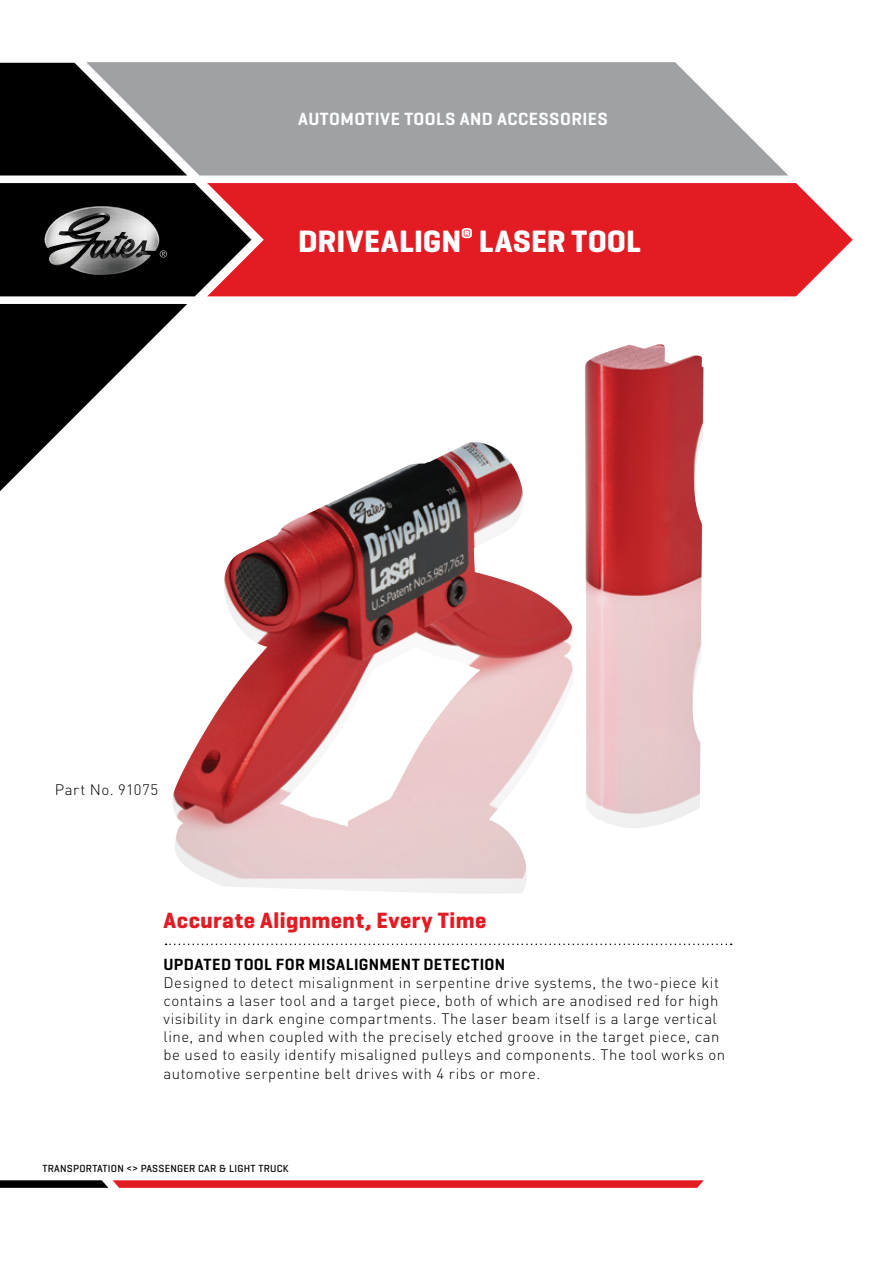
<style>
.page{position:relative;width:895px;height:1265px;background:#fff}
.page>*{position:absolute;margin:0;border:0;box-sizing:border-box;transform-origin:0 0}
.t1{font:700 31.5px "Geogrotesque";letter-spacing:.005em;color:#fff}
.t2{font:700 22.5px "Geogrotesque";letter-spacing:.02em;color:#e31b23}
.t3{font:600 18px "Geogrotesque";letter-spacing:.025em;color:#fff}
.t4{font:600 16.5px "Geogrotesque";letter-spacing:.025em;color:#000}
.t5{font:300 15px/18px "DIN Pro";letter-spacing:.03em;color:#000}
.t6{font:500 10.5px "Geogrotesque";letter-spacing:.025em;color:#000}
</style>
<div class="page">
<svg style="left:0;top:1180px;width:704px;height:8px;background:#c4272e"></svg>
<div style="left:0;top:304px;width:187px;height:15px;background:#000"></div>
<div style="left:251px;top:183px;width:601px;height:113px;background:#e31b23"></div>
<svg style="left:86px;top:62px;width:702px;height:113px;background:#a8aaac"></svg>
<svg style="left:0;top:63px;width:187px;height:112px;background:#353637"></svg>
<svg style="left:166px;top:943px;width:565px;height:2px"></svg>
<svg style="left:0;top:183px;width:251px;height:113px;background:#382b2b"></svg>
<svg style="left:0;top:319px;width:704px;height:574px"></svg>
<p class="t3" style="left:298px;top:108px;width:311px">AUTOMOTIVE TOOLS AND ACCESSORIES</p>
<h1 class="t1" style="left:298px;top:221px;width:344px">DRIVEALIGN<sup>®</sup> LASER TOOL</h1>
<p class="t5" style="left:55px;top:779px;width:105px">Part No. 91075</p>
<h2 class="t2" style="left:163px;top:907px;width:324px">Accurate Alignment, Every Time</h2>
<p class="t4" style="left:163px;top:954px;width:343px">UPDATED TOOL FOR MISALIGNMENT DETECTION</p>
<p class="t5" style="left:163px;top:972px;width:563px">Designed to detect misalignment in serpentine drive systems, the two-piece kit contains a laser tool and a target piece, both of which are anodised red for high visibility in dark engine compartments. The laser beam itself is a large vertical line, and when coupled with the precisely etched groove in the target piece, can be used to easily identify misaligned pulleys and components. The tool works on automotive serpentine belt drives with 4 ribs or more.</p>
<p class="t6" style="left:42px;top:1162px;width:248px">TRANSPORTATION &lt;&gt; PASSENGER CAR &amp; LIGHT TRUCK</p>
</div>
